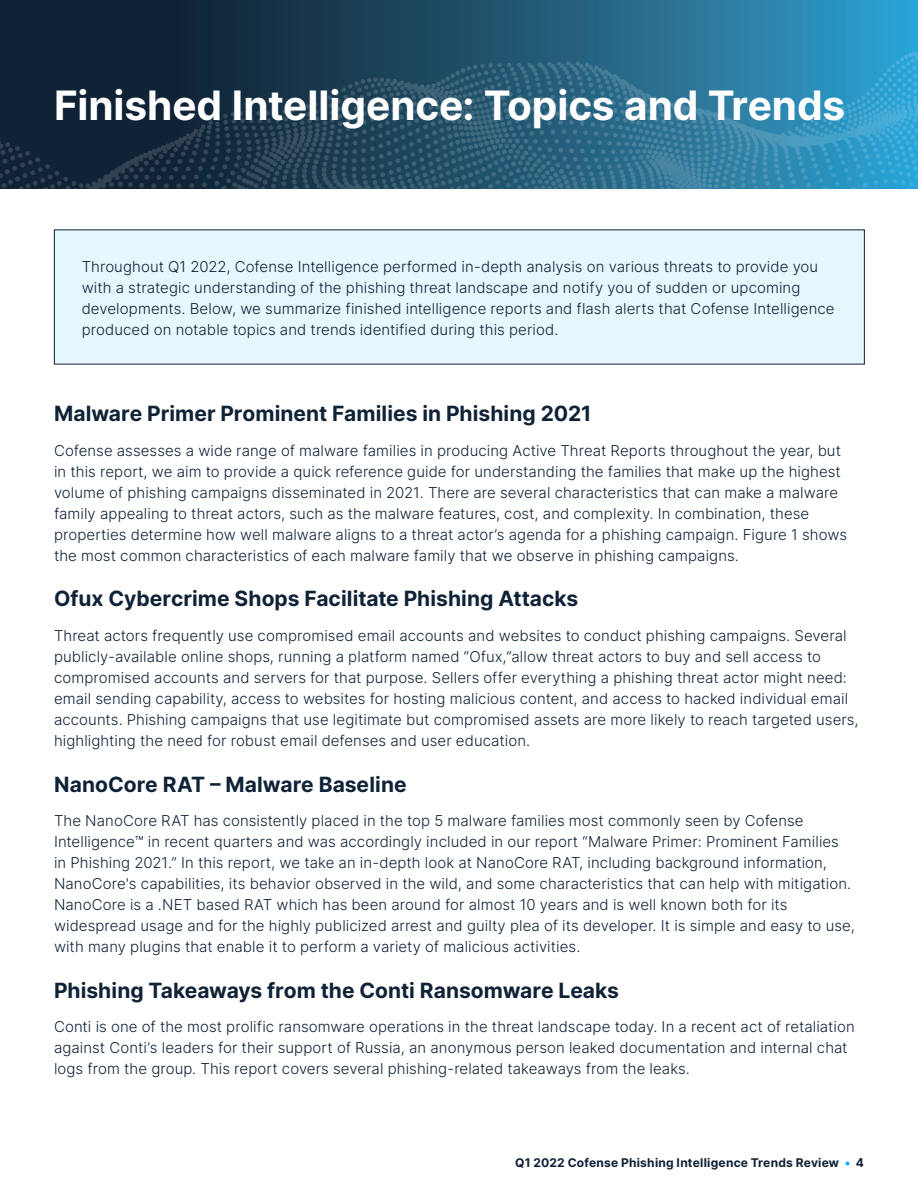
<style>
.page{position:relative;width:918px;height:1188px;background:#fff}
.page>*{position:absolute;margin:0;border:0;box-sizing:border-box;transform-origin:0 0}
.Q_Header{font:40.5px "Inter";color:#fff}
.Q_Subheader{font:21px "Inter";color:#102236}
.Q_Body_Text{font:300 15px/21px "Inter";letter-spacing:.005em;color:#102236}
.t1{font:12px "Inter";letter-spacing:.02em;color:#102236}
.s1{color:#00aeef}
</style>
<div class="page">
<svg style="left:0;top:0;width:918px;height:52px;background:#1e536f"></svg>
<svg style="left:0;top:52px;width:918px;height:137px;background:#255873"></svg>
<div style="left:54px;top:230px;width:810px;height:134px;background:#e6f7fd"></div>
<p class="Q_Header" style="left:54px;top:76px;width:793px">Finished Intelligence: Topics and Trends</p>
<p class="Q_Body_Text" style="left:82px;top:255px;width:754px">Throughout Q1 2022, Cofense Intelligence performed in-depth analysis on various threats to provide you with a strategic understanding of the phishing threat landscape and notify you of sudden or upcoming developments. Below, we summarize finished intelligence reports and flash alerts that Cofense Intelligence produced on notable topics and trends identified during this period.</p>
<p class="Q_Subheader" style="left:54px;top:398px;width:539px">Malware Primer Prominent Families in Phishing 2021</p>
<p class="Q_Body_Text" style="left:54px;top:439px;width:795px">Cofense assesses a wide range of malware families in producing Active Threat Reports throughout the year, but in this report, we aim to provide a quick reference guide for understanding the families that make up the highest volume of phishing campaigns disseminated in 2021. There are several characteristics that can make a malware family appealing to threat actors, such as the malware features, cost, and complexity. In combination, these properties determine how well malware aligns to a threat actor’s agenda for a phishing campaign. Figure 1 shows the most common characteristics of each malware family that we observe in phishing campaigns.</p>
<p class="Q_Subheader" style="left:54px;top:583px;width:526px">Ofux Cybercrime Shops Facilitate Phishing Attacks</p>
<p class="Q_Body_Text" style="left:54px;top:625px;width:806px">Threat actors frequently use compromised email accounts and websites to conduct phishing campaigns. Several publicly-available online shops, running a platform named “Ofux,”allow threat actors to buy and sell access to compromised accounts and servers for that purpose. Sellers offer everything a phishing threat actor might need: email sending capability, access to websites for hosting malicious content, and access to hacked individual email accounts. Phishing campaigns that use legitimate but compromised assets are more likely to reach targeted users, highlighting the need for robust email defenses and user education.</p>
<p class="Q_Subheader" style="left:54px;top:769px;width:354px">NanoCore RAT – Malware Baseline</p>
<p class="Q_Body_Text" style="left:54px;top:810px;width:802px">The NanoCore RAT has consistently placed in the top 5 malware families most commonly seen by Cofense Intelligence™ in recent quarters and was accordingly included in our report “Malware Primer: Prominent Families in Phishing 2021.” In this report, we take an in-depth look at NanoCore RAT, including background information, NanoCore's capabilities, its behavior observed in the wild, and some characteristics that can help with mitigation.<br>NanoCore is a .NET based RAT which has been around for almost 10 years and is well known both for its widespread usage and for the highly publicized arrest and guilty plea of its developer. It is simple and easy to use, with many plugins that enable it to perform a variety of malicious activities.</p>
<p class="Q_Subheader" style="left:54px;top:975px;width:566px">Phishing Takeaways from the Conti Ransomware Leaks</p>
<p class="Q_Body_Text" style="left:54px;top:1016px;width:802px">Conti is one of the most prolific ransomware operations in the threat landscape today. In a recent act of retaliation against Conti’s leaders for their support of Russia, an anonymous person leaked documentation and internal chat logs from the group. This report covers several phishing-related takeaways from the leaks.</p>
<p class="t1" style="left:515px;top:1154px;width:350px">Q1 2022 Cofense Phishing Intelligence Trends Review <span class="s1">•</span> 4</p>
</div>
